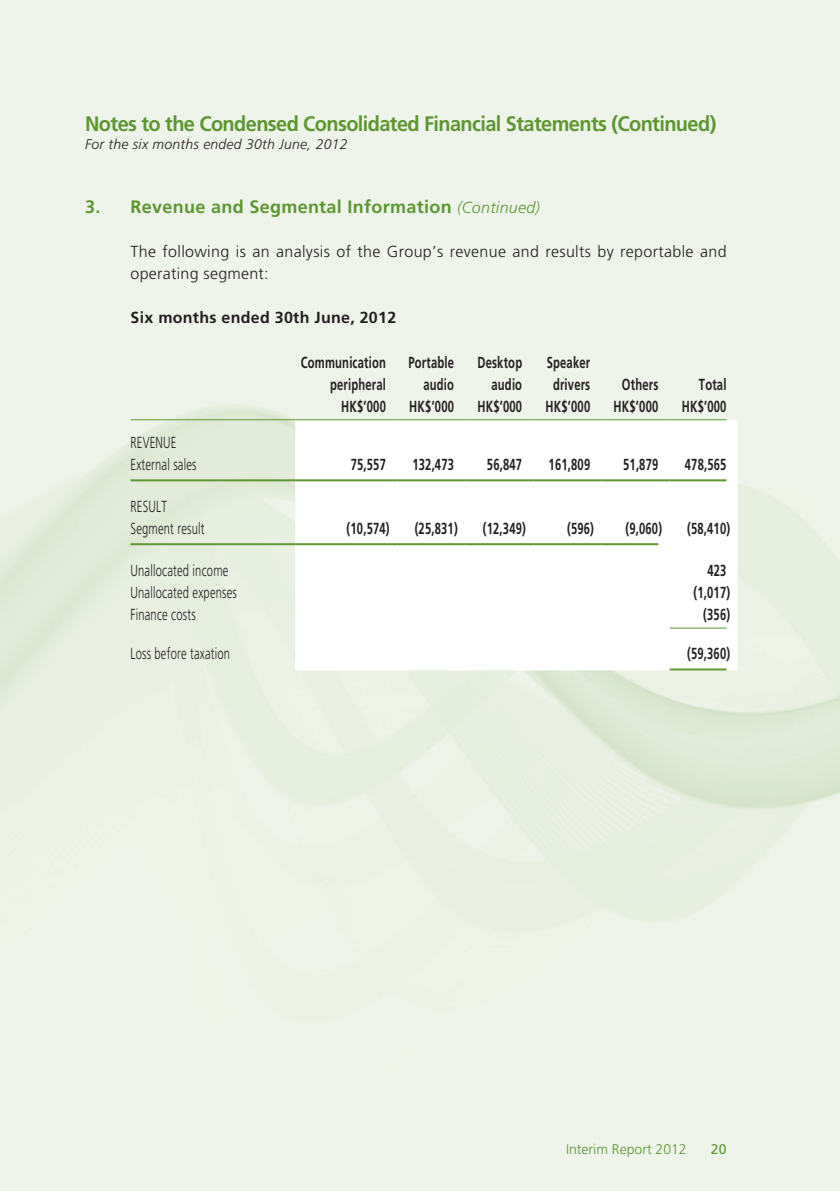
<style>
.page{position:relative;width:840px;height:1191px;background:#fff}
.page>*{position:absolute;margin:0;border:0;box-sizing:border-box;transform-origin:0 0}
.t1{font:700 21px "Frutiger LT Std";letter-spacing:-.03em;color:#5c9731;scale:.95 1}
.t2{font:700 18px "Frutiger LT Std";letter-spacing:.015em;color:#5c9731}
.t3{font:700 16px/22px "Frutiger LT Std";letter-spacing:.015em;color:#231f20;text-align:right;scale:.7 1}
.t4{font:300 16px "Frutiger LT Std";letter-spacing:.015em;color:#231f20;scale:.7 1}
.t5{font:300 16px/22px "Frutiger LT Std";letter-spacing:.015em;color:#231f20}
.t6{font:700 16px "Frutiger LT Std";letter-spacing:.015em;color:#231f20}
.t7{font:italic 300 16px "Frutiger LT Std";letter-spacing:.015em;color:#5c9731}
.t8{font:italic 300 14px "Frutiger LT Std";letter-spacing:.015em;color:#231f20}
.t9{font:300 14px "Frutiger LT Std";color:#5c9731}
.t10{font:14px "Frutiger LT Std";color:#5c9731}
</style>
<div class="page">
<svg style="left:295px;top:420px;width:442px;height:250px"></svg>
<hr style="left:130px;top:419px;width:165px;height:1px;background:#5c9731">
<hr style="left:295px;top:419px;width:102px;height:1px;background:#5c9731">
<hr style="left:397px;top:419px;width:68px;height:1px;background:#5c9731">
<hr style="left:465px;top:419px;width:68px;height:1px;background:#5c9731">
<hr style="left:533px;top:419px;width:68px;height:1px;background:#5c9731">
<hr style="left:601px;top:419px;width:68px;height:1px;background:#5c9731">
<hr style="left:669px;top:419px;width:57px;height:1px;background:#5c9731">
<hr style="left:130px;top:479px;width:165px;height:2px;background:#5c9731">
<hr style="left:295px;top:479px;width:102px;height:2px;background:#5c9731">
<hr style="left:397px;top:479px;width:68px;height:2px;background:#5c9731">
<hr style="left:465px;top:479px;width:68px;height:2px;background:#5c9731">
<hr style="left:533px;top:479px;width:68px;height:2px;background:#5c9731">
<hr style="left:601px;top:479px;width:68px;height:2px;background:#5c9731">
<hr style="left:669px;top:479px;width:57px;height:2px;background:#5c9731">
<hr style="left:130px;top:543px;width:165px;height:2px;background:#5c9731">
<hr style="left:295px;top:543px;width:102px;height:2px;background:#5c9731">
<hr style="left:397px;top:543px;width:68px;height:2px;background:#5c9731">
<hr style="left:465px;top:543px;width:68px;height:2px;background:#5c9731">
<hr style="left:533px;top:543px;width:68px;height:2px;background:#5c9731">
<hr style="left:601px;top:543px;width:57px;height:2px;background:#5c9731">
<hr style="left:669px;top:627px;width:57px;height:1px;background:#5c9731">
<hr style="left:669px;top:668px;width:57px;height:2px;background:#5c9731">
<h1 class="t1" style="left:85px;top:111px;width:665px">Notes to the Condensed Consolidated Financial Statements (Continued(</h1>
<p class="t8" style="left:85px;top:137px;width:264px">For the six months ended 30th June, 2012</p>
<p class="t2" style="left:85px;top:197px;width:17px">3.</p>
<p class="t2" style="left:130px;top:197px;width:322px">Revenue and Segmental Information</p>
<p class="t7" style="left:457px;top:199px;width:84px">(Continued(</p>
<p class="t5" style="left:130px;top:241px;width:597px">The following is an analysis of the Group s’ revenue and results by reportable and operating segment:</p>
<p class="t6" style="left:130px;top:308px;width:267px">Six months ended 30th June, 2012</p>
<p class="t3" style="left:301px;top:351px;width:123px">Communication peripheral</p>
<p class="t3" style="left:408px;top:351px;width:67px">Portable audio</p>
<p class="t3" style="left:477px;top:351px;width:65px">Desktop audio</p>
<p class="t3" style="left:546px;top:351px;width:64px">Speaker</p>
<p class="t3" style="left:552px;top:373px;width:55px">drivers</p>
<p class="t3" style="left:621px;top:373px;width:54px">Others</p>
<p class="t3" style="left:698px;top:373px;width:41px">Total</p>
<p class="t3" style="left:341px;top:395px;width:65px">HK ’$ 000</p>
<p class="t3" style="left:409px;top:395px;width:65px">HK ’$ 000</p>
<p class="t3" style="left:477px;top:395px;width:65px">HK ’$ 000</p>
<p class="t3" style="left:545px;top:395px;width:65px">HK ’$ 000</p>
<p class="t3" style="left:613px;top:395px;width:65px">HK ’$ 000</p>
<p class="t3" style="left:681px;top:395px;width:65px">HK ‘$ 000</p>
<p class="t4" style="left:130px;top:433px;width:67px">REVENUE</p>
<p class="t4" style="left:130px;top:455px;width:96px">External sales</p>
<p class="t4" style="left:130px;top:497px;width:54px">RESULT</p>
<p class="t3" style="left:350px;top:453px;width:52px">75,557</p>
<p class="t3" style="left:412px;top:453px;width:61px">132,473</p>
<p class="t3" style="left:486px;top:453px;width:52px">56,847</p>
<p class="t3" style="left:548px;top:453px;width:61px">161,809</p>
<p class="t3" style="left:622px;top:453px;width:52px">51,879</p>
<p class="t3" style="left:684px;top:453px;width:61px">478,565</p>
<p class="t4" style="left:130px;top:519px;width:107px">Segment result</p>
<p class="t3" style="left:346px;top:517px;width:63px">)10,574(</p>
<p class="t3" style="left:414px;top:517px;width:63px">)25,831(</p>
<p class="t3" style="left:482px;top:517px;width:63px">)12,349(</p>
<p class="t3" style="left:566px;top:517px;width:40px">)596(</p>
<p class="t3" style="left:625px;top:517px;width:54px">)9,060(</p>
<p class="t3" style="left:686px;top:517px;width:63px">)58,410(</p>
<p class="t4" style="left:130px;top:561px;width:141px">Unallocated income</p>
<p class="t3" style="left:707px;top:559px;width:29px">423</p>
<p class="t4" style="left:130px;top:583px;width:153px">Unallocated expenses</p>
<p class="t3" style="left:693px;top:581px;width:54px">)1,017(</p>
<p class="t4" style="left:130px;top:605px;width:95px">Finance costs</p>
<p class="t3" style="left:703px;top:603px;width:40px">)356(</p>
<p class="t4" style="left:130px;top:644px;width:144px">Loss before taxation</p>
<p class="t3" style="left:686px;top:643px;width:63px">)59,360(</p>
<p class="t9" style="left:565px;top:1141px;width:122px">Interim Report 2012</p>
<p class="t10" style="left:710px;top:1140px;width:17px">20</p>
</div>
